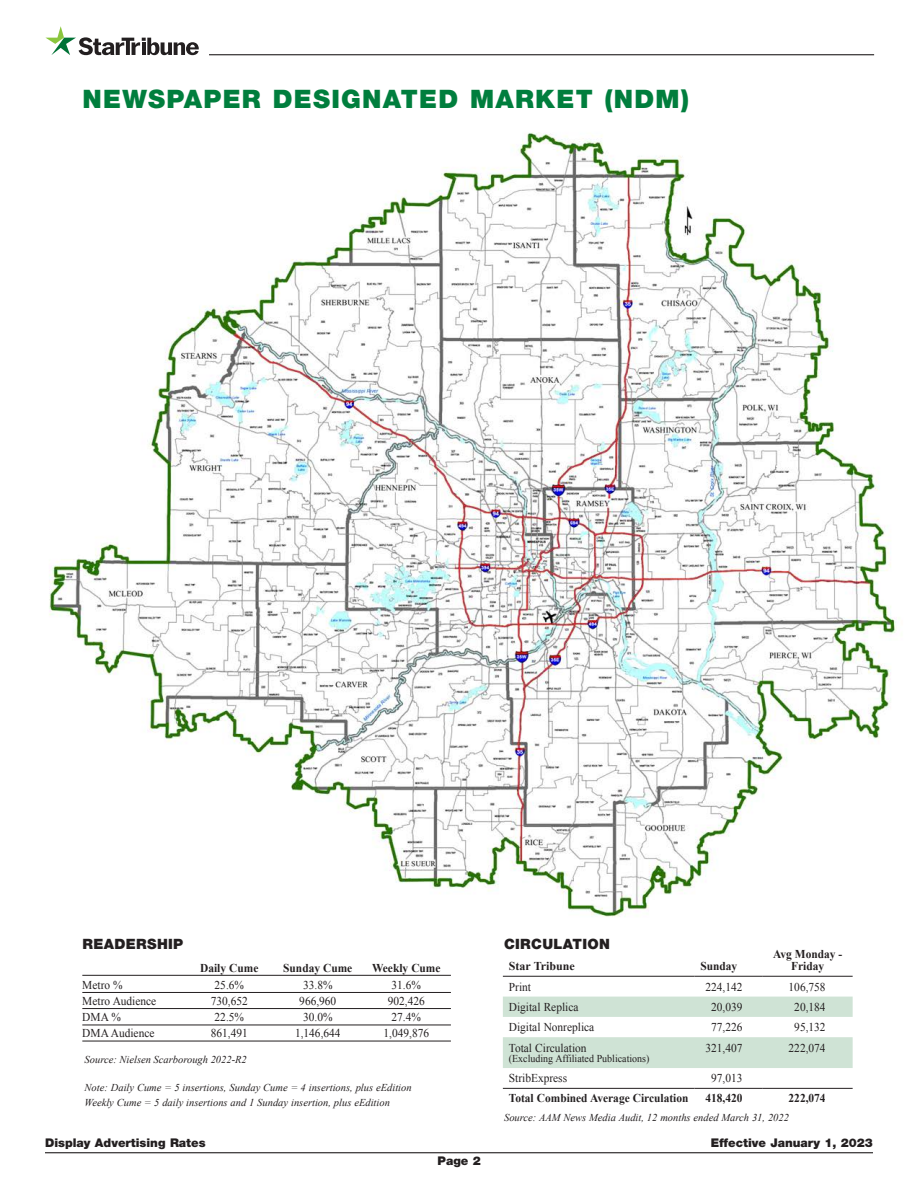
<style>
.page{position:relative;width:918px;height:1188px;background:#fff}
.page>*{position:absolute;margin:0;border:0;box-sizing:border-box;transform-origin:0 0}
._10_Headline{font:900 25.5px "Helvetica Neue LT Std";letter-spacing:.05em;color:#007e3d}
._10_Subhead{font:900 14.25px "Helvetica Neue LT Std";letter-spacing:.025em;color:#231f20}
.Green_Header{font:12px "Times New Roman";color:#231f20;scale:.95 1}
.Green_Header-2{font:700 12px/12.8px "Times New Roman";color:#231f20;text-align:center;scale:.95 1}
.t1{font:900 12px "Helvetica Neue LT Std";color:#231f20}
.Green_Header-3{font:700 12px "Times New Roman";color:#231f20}
.tagline_text{font:italic 10.5px/14.2px "Times New Roman";color:#231f20}
.Green_Header-4{font:10.5px "Times New Roman";color:#231f20;scale:.95 1}
</style>
<div class="page">
<hr style="left:45px;top:1152px;width:828px;height:1px;background:#231f20">
<hr style="left:209px;top:54px;width:665px;height:1px;background:#231f20">
<svg style="left:45px;top:26px;width:154px;height:29px"></svg>
<hr style="left:142px;top:42px;width:4px;height:13px;background:#231f20">
<hr style="left:82px;top:975px;width:369px;height:1px;background:#231f20">
<hr style="left:82px;top:992px;width:369px;height:1px;background:#231f20">
<hr style="left:82px;top:1008px;width:369px;height:1px;background:#231f20">
<hr style="left:82px;top:1025px;width:369px;height:1px;background:#231f20">
<hr style="left:82px;top:1041px;width:369px;height:1px;background:#231f20">
<img style="left:49px;top:132px;width:848px;height:785px">
<svg style="left:503px;top:997px;width:350px;height:71px"></svg>
<hr style="left:503px;top:976px;width:191px;height:1px;background:#231f20">
<hr style="left:694px;top:976px;width:69px;height:1px;background:#231f20">
<hr style="left:763px;top:976px;width:90px;height:1px;background:#231f20">
<hr style="left:503px;top:1088px;width:191px;height:1px;background:#231f20">
<hr style="left:694px;top:1088px;width:69px;height:1px;background:#231f20">
<hr style="left:763px;top:1088px;width:90px;height:1px;background:#231f20">
<p class="_10_Headline" style="left:82px;top:84px;width:608px">NEWSPAPER DESIGNATED MARKET (NDM)</p>
<p class="_10_Subhead" style="left:82px;top:935px;width:102px">READERSHIP</p>
<p class="_10_Subhead" style="left:504px;top:935px;width:108px">CIRCULATION</p>
<p class="Green_Header-2" style="left:200px;top:961px;width:63px">Daily Cume</p>
<p class="Green_Header-2" style="left:283px;top:961px;width:74px">Sunday Cume</p>
<p class="Green_Header-2" style="left:372px;top:961px;width:73px">Weekly Cume</p>
<p class="Green_Header-3" style="left:509px;top:958px;width:67px">Star Tribune</p>
<p class="Green_Header-2" style="left:700px;top:960px;width:40px">Sunday</p>
<p class="Green_Header-2" style="left:773px;top:947px;width:75px">Avg Monday -<br>Friday</p>
<p class="Green_Header" style="left:82px;top:977px;width:44px">Metro %</p>
<p class="Green_Header" style="left:215px;top:977px;width:32px">25.6%</p>
<p class="Green_Header" style="left:303px;top:977px;width:32px">33.8%</p>
<p class="Green_Header" style="left:392px;top:977px;width:32px">31.6%</p>
<p class="Green_Header" style="left:82px;top:993px;width:79px">Metro Audience</p>
<p class="Green_Header" style="left:211px;top:993px;width:40px">730,652</p>
<p class="Green_Header" style="left:299px;top:993px;width:40px">966,960</p>
<p class="Green_Header" style="left:388px;top:993px;width:41px">902,426</p>
<p class="Green_Header" style="left:82px;top:1009px;width:42px">DMA %</p>
<p class="Green_Header" style="left:215px;top:1009px;width:32px">22.5%</p>
<p class="Green_Header" style="left:303px;top:1009px;width:32px">30.0%</p>
<p class="Green_Header" style="left:392px;top:1009px;width:32px">27.4%</p>
<p class="Green_Header" style="left:82px;top:1025px;width:77px">DMA Audience</p>
<p class="Green_Header" style="left:211px;top:1025px;width:40px">861,491</p>
<p class="Green_Header" style="left:295px;top:1025px;width:50px">1,146,644</p>
<p class="Green_Header" style="left:384px;top:1025px;width:50px">1,049,876</p>
<p class="tagline_text" style="left:85px;top:1052px;width:164px">Source: Nielsen Scarborough 2022-R2</p>
<p class="tagline_text" style="left:85px;top:1080px;width:329px">Note: Daily Cume = 5 insertions, Sunday Cume = 4 insertions, plus eEdition<br>Weekly Cume = 5 daily insertions and 1 Sunday insertion, plus eEdition</p>
<p class="Green_Header" style="left:509px;top:978px;width:25px">Print</p>
<p class="Green_Header" style="left:706px;top:978px;width:41px">224,142</p>
<p class="Green_Header" style="left:789px;top:978px;width:41px">106,758</p>
<p class="Green_Header" style="left:509px;top:999px;width:75px">Digital Replica</p>
<p class="Green_Header" style="left:711px;top:999px;width:34px">20,039</p>
<p class="Green_Header" style="left:794px;top:999px;width:35px">20,184</p>
<p class="Green_Header" style="left:509px;top:1019px;width:91px">Digital Nonreplica</p>
<p class="Green_Header" style="left:711px;top:1019px;width:34px">77,226</p>
<p class="Green_Header" style="left:794px;top:1019px;width:35px">95,132</p>
<p class="Green_Header" style="left:509px;top:1039px;width:83px">Total Circulation</p>
<p class="Green_Header-4" style="left:509px;top:1051px;width:149px">(Excluding Affiliated Publications)</p>
<p class="Green_Header" style="left:706px;top:1039px;width:41px">321,407</p>
<p class="Green_Header" style="left:789px;top:1039px;width:41px">222,074</p>
<p class="Green_Header" style="left:509px;top:1070px;width:63px">StribExpress</p>
<p class="Green_Header" style="left:711px;top:1070px;width:34px">97,013</p>
<p class="Green_Header-2" style="left:509px;top:1092px;width:191px">Total Combined Average Circulation</p>
<p class="Green_Header-2" style="left:706px;top:1092px;width:41px">418,420</p>
<p class="Green_Header-2" style="left:789px;top:1092px;width:41px">222,074</p>
<p class="tagline_text" style="left:504px;top:1110px;width:286px">Source: AAM News Media Audit, 12 months ended March 31, 2022</p>
<p class="t1" style="left:45px;top:1135px;width:162px">Display Advertising Rates</p>
<p class="t1" style="left:711px;top:1135px;width:164px">Effective January 1, 2023</p>
<p class="t1" style="left:438px;top:1154px;width:45px">Page 2</p>
</div>
